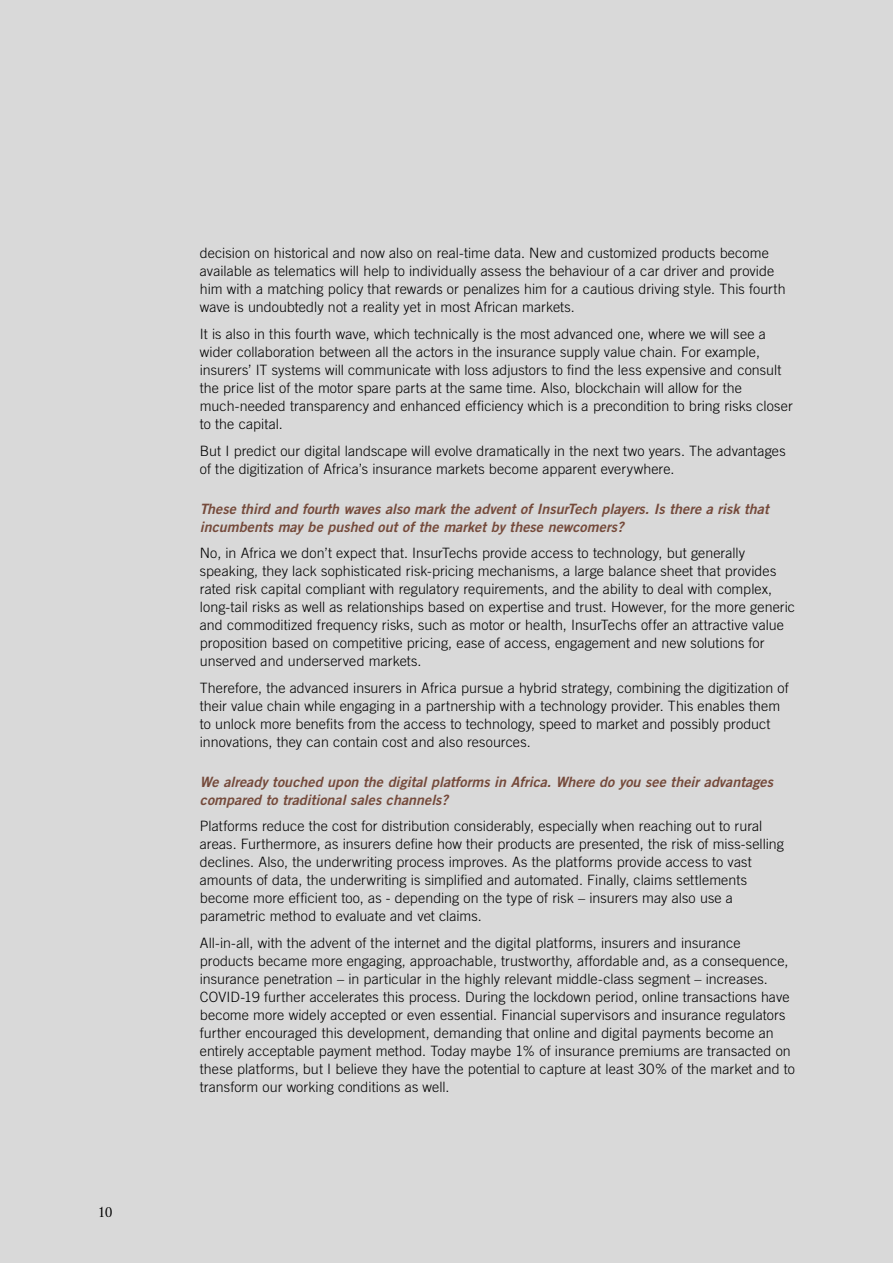
<style>
.page{position:relative;width:893px;height:1263px;background:#d9d9d9}
.page>*{position:absolute;margin:0;border:0;box-sizing:border-box;transform-origin:0 0}
.t1{font:15px "Corporate A";color:#000}
.t2{font:300 14.25px/18px "Trade Gothic";letter-spacing:.005em;color:#000}
.t3{font:italic 14.25px/18px "Trade Gothic Bold Two";color:#754a3b}
</style>
<div class="page">
<p class="t1" style="left:98px;top:1207px;width:16px">10</p>
<p class="t2" style="left:200px;top:245px;width:587px">decision on historical and now also on real-time data. New and customized products become available as telematics will help to individually assess the behaviour of a car driver and provide him with a matching policy that rewards or penalizes him for a cautious driving style. This fourth wave is undoubtedly not a reality yet in most African markets.</p>
<p class="t2" style="left:200px;top:326px;width:594px">It is also in this fourth wave, which technically is the most advanced one, where we will see a wider collaboration between all the actors in the insurance supply value chain. For example, insurers’ IT systems will communicate with loss adjustors to find the less expensive and consult the price list of the motor spare parts at the same time. Also, blockchain will allow for the much-needed transparency and enhanced efficiency which is a precondition to bring risks closer to the capital.</p>
<p class="t2" style="left:200px;top:442px;width:587px">But I predict our digital landscape will evolve dramatically in the next two years. The advantages of the digitization of Africa’s insurance markets become apparent everywhere.</p>
<p class="t3" style="left:200px;top:501px;width:573px">These third and fourth waves also mark the advent of InsurTech players. Is there a risk that incumbents may be pushed out of the market by these newcomers?</p>
<p class="t2" style="left:200px;top:545px;width:597px">No, in Africa we don’t expect that. InsurTechs provide access to technology, but generally speaking, they lack sophisticated risk-pricing mechanisms, a large balance sheet that provides rated risk capital compliant with regulatory requirements, and the ability to deal with complex, long-tail risks as well as relationships based on expertise and trust. However, for the more generic and commoditized frequency risks, such as motor or health, InsurTechs offer an attractive value proposition based on competitive pricing, ease of access, engagement and new solutions for unserved and underserved markets.</p>
<p class="t2" style="left:200px;top:680px;width:590px">Therefore, the advanced insurers in Africa pursue a hybrid strategy, combining the digitization of their value chain while engaging in a partnership with a technology provider. This enables them to unlock more benefits from the access to technology, speed to market and possibly product innovations, they can contain cost and also resources.</p>
<p class="t3" style="left:200px;top:774px;width:578px">We already touched upon the digital platforms in Africa. Where do you see their advantages compared to traditional sales channels?</p>
<p class="t2" style="left:200px;top:818px;width:586px">Platforms reduce the cost for distribution considerably, especially when reaching out to rural areas. Furthermore, as insurers define how their products are presented, the risk of miss-selling declines. Also, the underwriting process improves. As the platforms provide access to vast amounts of data, the underwriting is simplified and automated. Finally, claims settlements become more efficient too, as - depending on the type of risk – insurers may also use a parametric method to evaluate and vet claims.</p>
<p class="t2" style="left:200px;top:935px;width:597px">All-in-all, with the advent of the internet and the digital platforms, insurers and insurance products became more engaging, approachable, trustworthy, affordable and, as a consequence, insurance penetration – in particular in the highly relevant middle-class segment – increases.<br>COVID-19 further accelerates this process. During the lockdown period, online transactions have become more widely accepted or even essential. Financial supervisors and insurance regulators further encouraged this development, demanding that online and digital payments become an entirely acceptable payment method. Today maybe 1% of insurance premiums are transacted on these platforms, but I believe they have the potential to capture at least 30% of the market and to transform our working conditions as well.</p>
</div>
